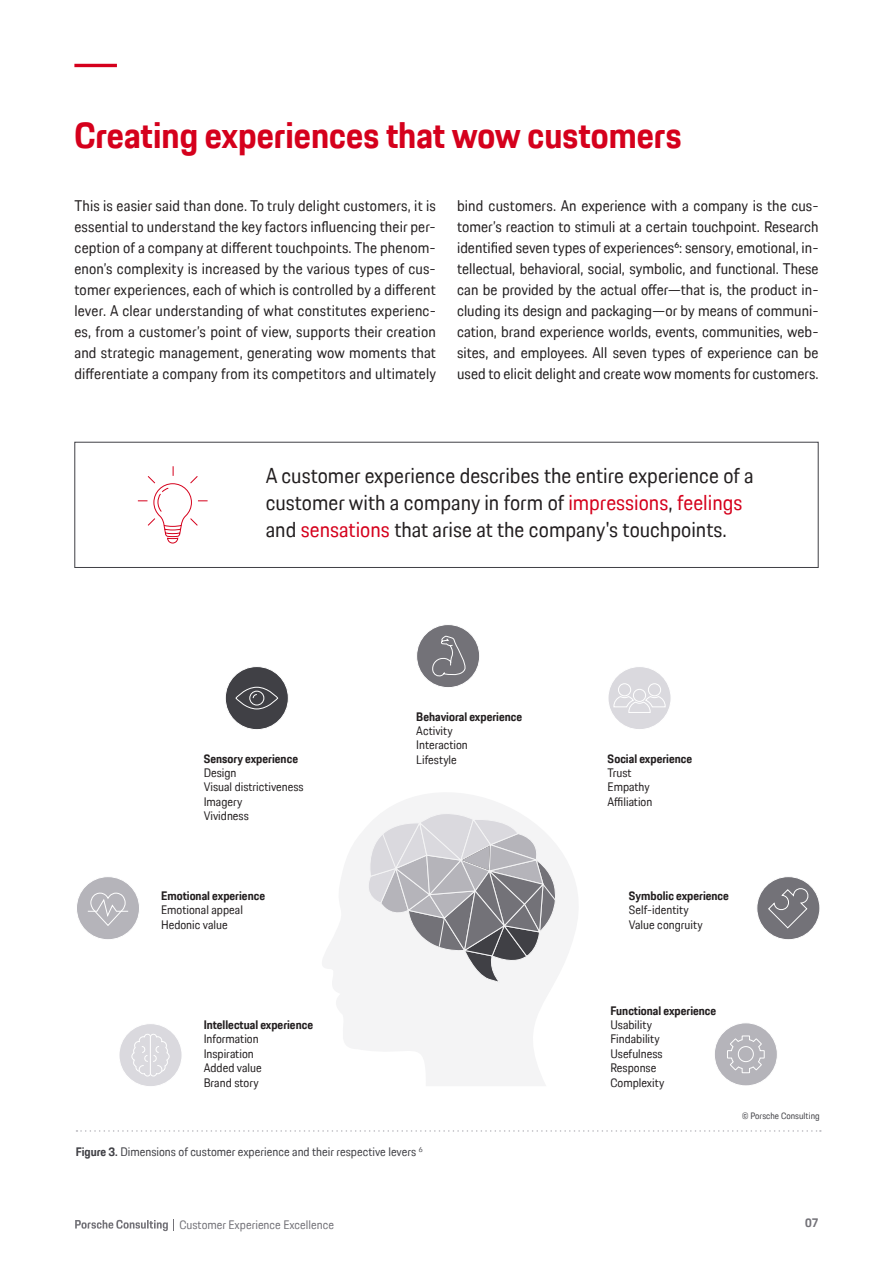
<style>
.page{position:relative;width:893px;height:1263px;background:#fff}
.page>*{position:absolute;margin:0;border:0;box-sizing:border-box;transform-origin:0 0}
.t1{font:700 36px "Porsche Next TT";color:#d5001c}
.t2{font:21px/27px "Porsche Next TT";color:#231f20}
.t3{font:15px/21px "Porsche Next TT";letter-spacing:.005em;color:#231f20;text-align:justify}
.t4{font:12px/14.4px "Porsche Next TT";color:#231f20}
.t5{font:700 12px "Porsche Next TT";color:#231f20}
.t6{font:12px "Porsche Next TT";color:#404045}
.t7{font:12px "Porsche Next TT";color:#737278}
.t8{font:700 12px "Porsche Next TT";color:#737278}
.t9{font:9px "Porsche Next TT";color:#404045}
.s1{color:#d5001c}
.s2{font-weight:700}
</style>
<div class="page">
<hr style="left:74px;top:64px;width:43px;height:3px;background:#d5001c">
<div style="left:74px;top:442px;width:745px;height:126px;border:1px solid #404045"></div>
<svg style="left:137px;top:466px;width:71px;height:78px"></svg>
<div style="left:225px;top:666px;width:63px;height:64px;background:#404045;border-radius:50%"></div>
<div style="left:225px;top:666px;width:64px;height:64px;border:1px solid #fff;border-radius:50%"></div>
<svg style="left:235px;top:686px;width:43px;height:24px"></svg>
<svg style="left:76px;top:1130px;width:745px;height:2px"></svg>
<div style="left:714px;top:1023px;width:63px;height:63px;background:#b5b4ba;border-radius:50%"></div>
<div style="left:714px;top:1022px;width:64px;height:64px;border:1px solid #fff;border-radius:50%"></div>
<svg style="left:727px;top:1035px;width:38px;height:38px"></svg>
<div style="left:417px;top:624px;width:63px;height:64px;background:#737278;border-radius:50%"></div>
<div style="left:416px;top:624px;width:64px;height:64px;border:1px solid #fff;border-radius:50%"></div>
<svg style="left:432px;top:635px;width:34px;height:42px"></svg>
<div style="left:757px;top:877px;width:63px;height:63px;background:#737278;border-radius:50%"></div>
<div style="left:756px;top:876px;width:64px;height:64px;border:1px solid #fff;border-radius:50%"></div>
<svg style="left:768px;top:888px;width:41px;height:41px"></svg>
<div style="left:76px;top:877px;width:64px;height:63px;background:#b5b4ba;border-radius:50%"></div>
<div style="left:76px;top:876px;width:64px;height:64px;border:1px solid #fff;border-radius:50%"></div>
<svg style="left:87px;top:892px;width:41px;height:34px"></svg>
<div style="left:119px;top:1023px;width:63px;height:64px;background:#dad9de;border-radius:50%"></div>
<div style="left:119px;top:1023px;width:63px;height:64px;border:1px solid #fff;border-radius:50%"></div>
<svg style="left:131px;top:1034px;width:39px;height:43px"></svg>
<svg style="left:322px;top:793px;width:256px;height:293px;fill:#f4f4f5"></svg>
<svg style="left:362px;top:813px;width:194px;height:170px"></svg>
<div style="left:608px;top:666px;width:63px;height:64px;background:#dad9de;border-radius:50%"></div>
<div style="left:608px;top:666px;width:63px;height:64px;border:1px solid #fff;border-radius:50%"></div>
<svg style="left:613px;top:683px;width:53px;height:30px"></svg>
<svg style="left:75px;top:1219px;width:99px;height:12px"></svg>
<h1 class="t1" style="left:74px;top:111px;width:609px">Creating experiences that wow customers</h1>
<p class="t3" style="left:74px;top:195px;width:363px">This is easier said than done. To truly delight customers, it is essential to understand the key factors influencing their per&shy;ception of a company at different touchpoints. The phenom&shy;enon’s complexity is increased by the various types of cus&shy;tomer experiences, each of which is controlled by a different lever. A clear understanding of what constitutes experienc&shy;es, from a customer’s point of view, supports their creation and strategic management, generating wow moments that differentiate a company from its competitors and ultimately</p>
<p class="t3" style="left:457px;top:195px;width:363px">bind customers. An experience with a company is the cus&shy;tomer’s reaction to stimuli at a certain touchpoint. Research identified seven types of experiences6: sensory, emotional, in&shy;tellectual, behavioral, social, symbolic, and functional. These can be provided by the actual offer—that is, the product in&shy;cluding its design and packaging—or by means of communi&shy;cation, brand experience worlds, events, communities, web&shy;sites, and employees. All seven types of experience can be used to elicit delight and create wow moments for customers.</p>
<h2 class="t2" style="left:266px;top:462px;width:489px">A customer experience describes the entire experience of a customer with a company in form of <span class="s1">impressions</span>, <span class="s1">feelings </span>and <span class="s1">sensations</span> that arise at the company's touchpoints.</h2>
<p class="t5" style="left:204px;top:750px;width:96px">Sensory experience</p>
<p class="t4" style="left:204px;top:765px;width:102px">Design<br>Visual districtiveness<br>Imagery<br>Vividness</p>
<p class="t5" style="left:161px;top:888px;width:105px">Emotional experience</p>
<p class="t4" style="left:161px;top:903px;width:83px">Emotional appeal<br>Hedonic value</p>
<p class="t5" style="left:204px;top:1017px;width:111px">Intellectual experience</p>
<p class="t4" style="left:204px;top:1032px;width:60px">Information<br>Inspiration<br>Added value<br>Brand story</p>
<p class="t5" style="left:416px;top:708px;width:107px">Behavioral experience</p>
<p class="t4" style="left:416px;top:723px;width:53px">Activity<br>Interaction<br>Lifestyle</p>
<p class="t6" style="left:76px;top:1144px;width:348px"><span class="s2">Figure 3.</span> Dimensions of customer experience and their respective levers <sup>6</sup></p>
<p class="t5" style="left:608px;top:750px;width:86px">Social experience</p>
<p class="t4" style="left:608px;top:765px;width:46px">Trust<br>Empathy<br>Affiliation</p>
<p class="t5" style="left:629px;top:888px;width:102px">Symbolic experience</p>
<p class="t4" style="left:629px;top:903px;width:75px">Self-identity<br>Value congruity</p>
<p class="t5" style="left:610px;top:1002px;width:107px">Functional experience</p>
<p class="t4" style="left:610px;top:1017px;width:55px">Usability<br>Findability<br>Usefulness<br>Response<br>Complexity</p>
<p class="t9" style="left:742px;top:1110px;width:79px">© Porsche Consulting</p>
<p class="t7" style="left:179px;top:1216px;width:156px">Customer Experience Excellence</p>
<p class="t8" style="left:805px;top:1215px;width:15px">07</p>
</div>
